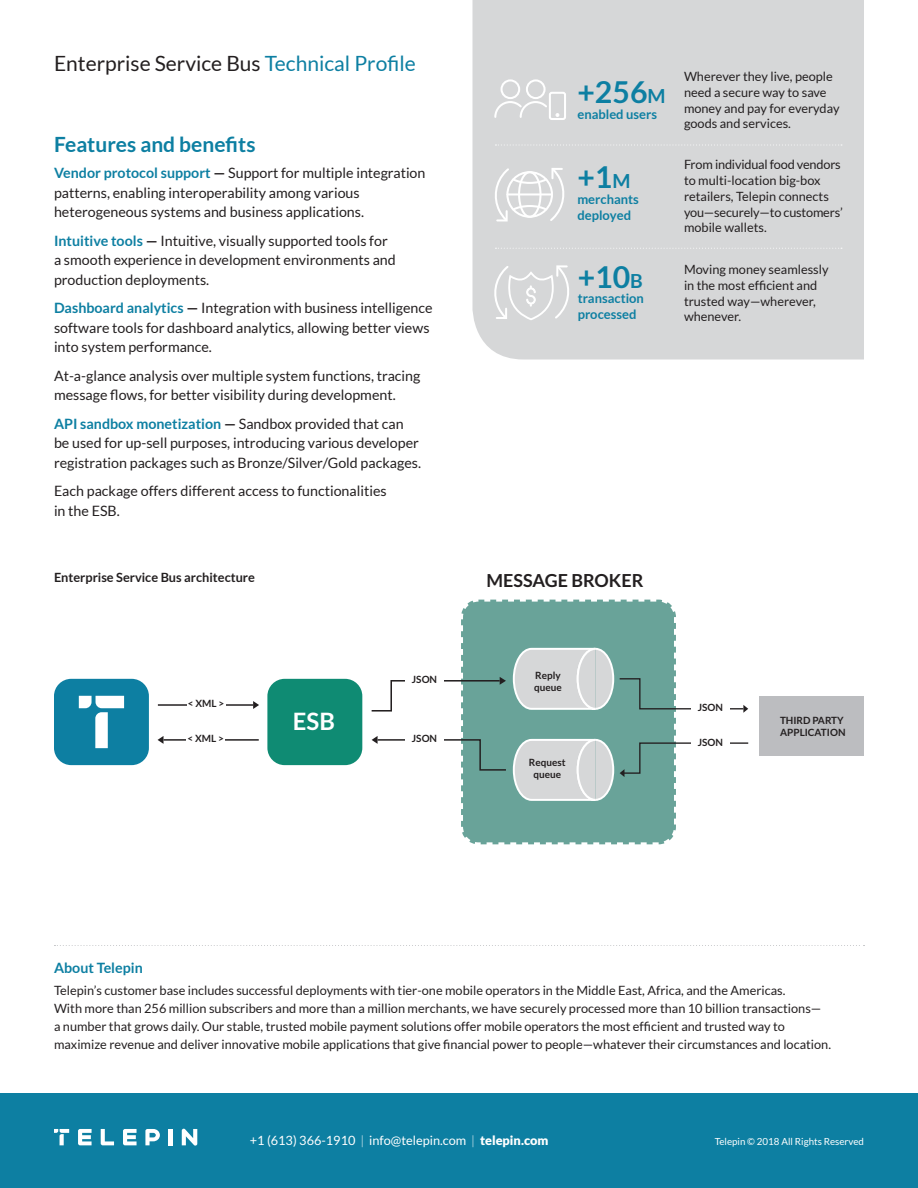
<style>
.page{position:relative;width:918px;height:1188px;background:#fff}
.page>*{position:absolute;margin:0;border:0;box-sizing:border-box;transform-origin:0 0}
.t1{font:700 30.3px "Lato";color:#0d7fa2}
.t2{font:700 23.85px "Lato";color:#fff}
.Misc___Collateral_Ty{font:21px "Lato";color:#231f20}
._4a_-_Body_Heading{font:700 21px "Lato";color:#0d7fa2}
.t3{font:700 17.85px "Lato";color:#231f20}
._3_-_Body{font:14.25px/19.5px "Lato";color:#231f20}
.t4{font:700 14.25px "Lato";color:#0d7fa2}
.t5{font:700 12.9px/15.6px "Lato";color:#0d7fa2}
._6b_-_About_Telepin{font:12.75px/15.8px "Lato";color:#231f20}
.t6{font:12.75px "Lato";color:#fff}
._6b_-_About_Telepin-2{font:700 12.75px "Lato";color:#231f20}
.t7{font:700 9.9px/12px "Lato";color:#231f20}
.t8{font:9.75px "Lato";color:#fff}
.s1{color:#0d7fa2}
.s2{font-weight:700;color:#0d7fa2}
.s3{font-weight:700}
.s4{font-size:19.5px}
.s5{font-weight:300}
.s6{font-weight:900}
</style>
<div class="page">
<div style="left:0;top:1094px;width:918px;height:94px;background:#0d7fa2"></div>
<svg style="left:78px;top:1129px;width:14px;height:16px"></svg>
<svg style="left:54px;top:1129px;width:15px;height:16px"></svg>
<svg style="left:101px;top:1129px;width:13px;height:16px"></svg>
<svg style="left:123px;top:1129px;width:14px;height:16px"></svg>
<svg style="left:145px;top:1129px;width:15px;height:16px"></svg>
<hr style="left:168px;top:1129px;width:4px;height:16px;background:#fff">
<svg style="left:182px;top:1129px;width:15px;height:17px"></svg>
<svg style="left:54px;top:945px;width:811px;height:1px"></svg>
<div style="left:472px;top:0;width:392px;height:360px;background:#d6d7d8"></div>
<svg style="left:495px;top:145px;width:347px;height:1px"></svg>
<svg style="left:495px;top:248px;width:347px;height:1px"></svg>
<div style="left:501px;top:79px;width:19px;height:20px;border:2px solid #fff;border-radius:50%"></div>
<svg style="left:556px;top:113px;width:3px;height:4px"></svg>
<div style="left:549px;top:92px;width:17px;height:28px;border:2px solid #fff;border-radius:2px"></div>
<div style="left:526px;top:79px;width:20px;height:20px;border:2px solid #fff;border-radius:50%"></div>
<svg style="left:493px;top:100px;width:56px;height:19px"></svg>
<svg style="left:492px;top:166px;width:75px;height:57px"></svg>
<svg style="left:492px;top:264px;width:80px;height:58px;background:#dcdcdd"></svg>
<div style="left:461px;top:600px;width:215px;height:244px;background:#69a399;border-radius:17px"></div>
<div style="left:459px;top:598px;width:219px;height:248px;border:4px dashed #fff;border-radius:17px"></div>
<div style="left:54px;top:679px;width:95px;height:86px;background:#0d7fa2;border-radius:17px"></div>
<div style="left:267px;top:679px;width:95px;height:86px;background:#0f8b73;border-radius:17px"></div>
<svg style="left:79px;top:696px;width:45px;height:52px"></svg>
<div style="left:760px;top:696px;width:104px;height:60px;background:#bcbdc0"></div>
<hr style="left:158px;top:704px;width:95px;height:2px;background:#231f20">
<svg style="left:253px;top:701px;width:6px;height:8px"></svg>
<div style="left:187px;top:698px;width:39px;height:14px;background:#fff"></div>
<hr style="left:164px;top:739px;width:95px;height:2px;background:#231f20">
<svg style="left:158px;top:736px;width:6px;height:8px"></svg>
<div style="left:186px;top:733px;width:39px;height:14px;background:#fff"></div>
<svg style="left:512px;top:647px;width:236px;height:66px"></svg>
<svg style="left:371px;top:677px;width:135px;height:35px"></svg>
<div style="left:405px;top:674px;width:39px;height:13px;background:#fff"></div>
<svg style="left:372px;top:736px;width:377px;height:66px"></svg>
<div style="left:691px;top:736px;width:39px;height:14px;background:#fff"></div>
<div style="left:691px;top:702px;width:39px;height:14px;background:#fff"></div>
<p class="Misc___Collateral_Ty" style="left:54px;top:52px;width:363px">Enterprise Service Bus <span class="s1">Technical Profile</span></p>
<p class="_4a_-_Body_Heading" style="left:54px;top:132px;width:203px">Features and benefits</p>
<p class="_3_-_Body" style="left:54px;top:163px;width:373px"><span class="s2">Vendor protocol support</span> <span class="s3">—</span> Support for multiple integration patterns, enabling interoperability among various heterogeneous systems and business applications.</p>
<p class="_3_-_Body" style="left:54px;top:231px;width:343px"><span class="s2">Intuitive tools</span> <span class="s3">—</span> Intuitive, visually supported tools for a smooth experience in development environments and production deployments.</p>
<p class="_3_-_Body" style="left:54px;top:298px;width:380px"><span class="s2">Dashboard analytics</span> <span class="s3">—</span> Integration with business intelligence software tools for dashboard analytics, allowing better views into system performance.</p>
<p class="_3_-_Body" style="left:54px;top:366px;width:368px">At-a-glance analysis over multiple system functions, tracing message flows, for better visibility during development.</p>
<p class="_3_-_Body" style="left:54px;top:414px;width:369px"><span class="s2">API sandbox monetization</span> <span class="s3">—</span> Sandbox provided that can be used for up-sell purposes, introducing various developer registration packages such as Bronze/Silver/Gold packages.</p>
<p class="_3_-_Body" style="left:54px;top:481px;width:334px">Each package offers different access to functionalities in the ESB.</p>
<p class="_6b_-_About_Telepin-2" style="left:54px;top:570px;width:202px">Enterprise Service Bus architecture</p>
<p class="t7" style="left:412px;top:673px;width:27px">JSON</p>
<p class="t7" style="left:188px;top:698px;width:38px">&lt; XML &gt;</p>
<p class="t7" style="left:187px;top:733px;width:38px">&lt; XML &gt;</p>
<p class="t7" style="left:412px;top:733px;width:27px">JSON</p>
<p class="t2" style="left:293px;top:708px;width:44px">ESB</p>
<p class="t1" style="left:574px;top:55px;width:90px">+256<span class="s4">M</span></p>
<p class="t5" style="left:574px;top:86px;width:81px">enabled users</p>
<p class="t1" style="left:583px;top:55px;width:90px">+256<span class="s4">M</span></p>
<p class="t5" style="left:583px;top:86px;width:81px">enabled users</p>
<p class="t1" style="left:582px;top:62px;width:90px">+256<span class="s4">M</span></p>
<p class="t5" style="left:582px;top:94px;width:81px">enabled users</p>
<p class="t1" style="left:574px;top:64px;width:90px">+256<span class="s4">M</span></p>
<p class="t5" style="left:574px;top:95px;width:81px">enabled users</p>
<p class="t1" style="left:577px;top:75px;width:90px">+256<span class="s4">M</span></p>
<p class="t5" style="left:577px;top:106px;width:81px">enabled users</p>
<p class="t1" style="left:583px;top:78px;width:90px">+256<span class="s4">M</span></p>
<p class="t5" style="left:583px;top:109px;width:81px">enabled users</p>
<p class="t1" style="left:578px;top:151px;width:55px">+1<span class="s4">M</span></p>
<p class="t5" style="left:578px;top:198px;width:55px">deployed</p>
<p class="t1" style="left:587px;top:151px;width:55px">+1<span class="s4">M</span></p>
<p class="t5" style="left:587px;top:198px;width:55px">deployed</p>
<p class="t1" style="left:585px;top:158px;width:55px">+1<span class="s4">M</span></p>
<p class="t5" style="left:585px;top:189px;width:63px">merchants deployed</p>
<p class="t1" style="left:577px;top:160px;width:55px">+1<span class="s4">M</span></p>
<p class="t5" style="left:577px;top:191px;width:63px">merchants deployed</p>
<p class="t1" style="left:581px;top:171px;width:55px">+1<span class="s4">M</span></p>
<p class="t5" style="left:581px;top:202px;width:63px">merchants</p>
<p class="t1" style="left:587px;top:173px;width:55px">+1<span class="s4">M</span></p>
<p class="t5" style="left:587px;top:205px;width:63px">merchants</p>
<p class="t1" style="left:578px;top:260px;width:67px">+10<span class="s4">B</span></p>
<p class="t5" style="left:578px;top:291px;width:68px">transaction processed</p>
<p class="t1" style="left:587px;top:260px;width:67px">+10<span class="s4">B</span></p>
<p class="t5" style="left:587px;top:291px;width:68px">transaction processed</p>
<p class="t1" style="left:585px;top:267px;width:67px">+10<span class="s4">B</span></p>
<p class="t1" style="left:577px;top:269px;width:67px">+10<span class="s4">B</span></p>
<p class="t5" style="left:577px;top:300px;width:68px">transaction</p>
<p class="t1" style="left:581px;top:279px;width:67px">+10<span class="s4">B</span></p>
<p class="t5" style="left:581px;top:310px;width:68px">transaction</p>
<p class="t1" style="left:587px;top:282px;width:67px">+10<span class="s4">B</span></p>
<p class="_6b_-_About_Telepin" style="left:684px;top:69px;width:157px">Wherever they live, people need a secure way to save money and pay for everyday goods and services.</p>
<p class="_6b_-_About_Telepin" style="left:684px;top:157px;width:160px">From individual food vendors to multi-location big-box retailers, Telepin connects you—securely—to customers’ mobile wallets.</p>
<p class="_6b_-_About_Telepin" style="left:684px;top:262px;width:146px">Moving money seamlessly in the most efficient and trusted way—wherever, whenever.</p>
<p class="t3" style="left:486px;top:570px;width:158px">MESSAGE BROKER</p>
<p class="t7" style="left:534px;top:669px;width:29px">Reply queue</p>
<p class="t7" style="left:529px;top:757px;width:38px;text-align:center">Request queue</p>
<p class="t7" style="left:698px;top:702px;width:27px">JSON</p>
<p class="t7" style="left:698px;top:736px;width:27px">JSON</p>
<p class="t7" style="left:780px;top:715px;width:67px">THIRD PARTY<br>APPLICATION</p>
<p class="t4" style="left:54px;top:960px;width:90px">About Telepin</p>
<p class="_6b_-_About_Telepin" style="left:54px;top:981px;width:779px;line-height:18px">Telepin’s customer base includes successful deployments with tier-one mobile operators in the Middle East, Africa, and the Americas.<br>With more than 256 million subscribers and more than a million merchants, we have securely processed more than 10 billion transactions—<br>a number that grows daily. Our stable, trusted mobile payment solutions offer mobile operators the most efficient and trusted way to maximize revenue and deliver innovative mobile applications that give financial power to people—whatever their circumstances and location.</p>
<p class="t6" style="left:250px;top:1134px;width:300px">+1 (613) 366-1910 <span class="s5">|</span> info@telepin.com <span class="s5">|</span> <span class="s6">telepin.com</span></p>
<p class="t8" style="left:715px;top:1136px;width:151px">Telepin © 2018 All Rights Reserved</p>
</div>
